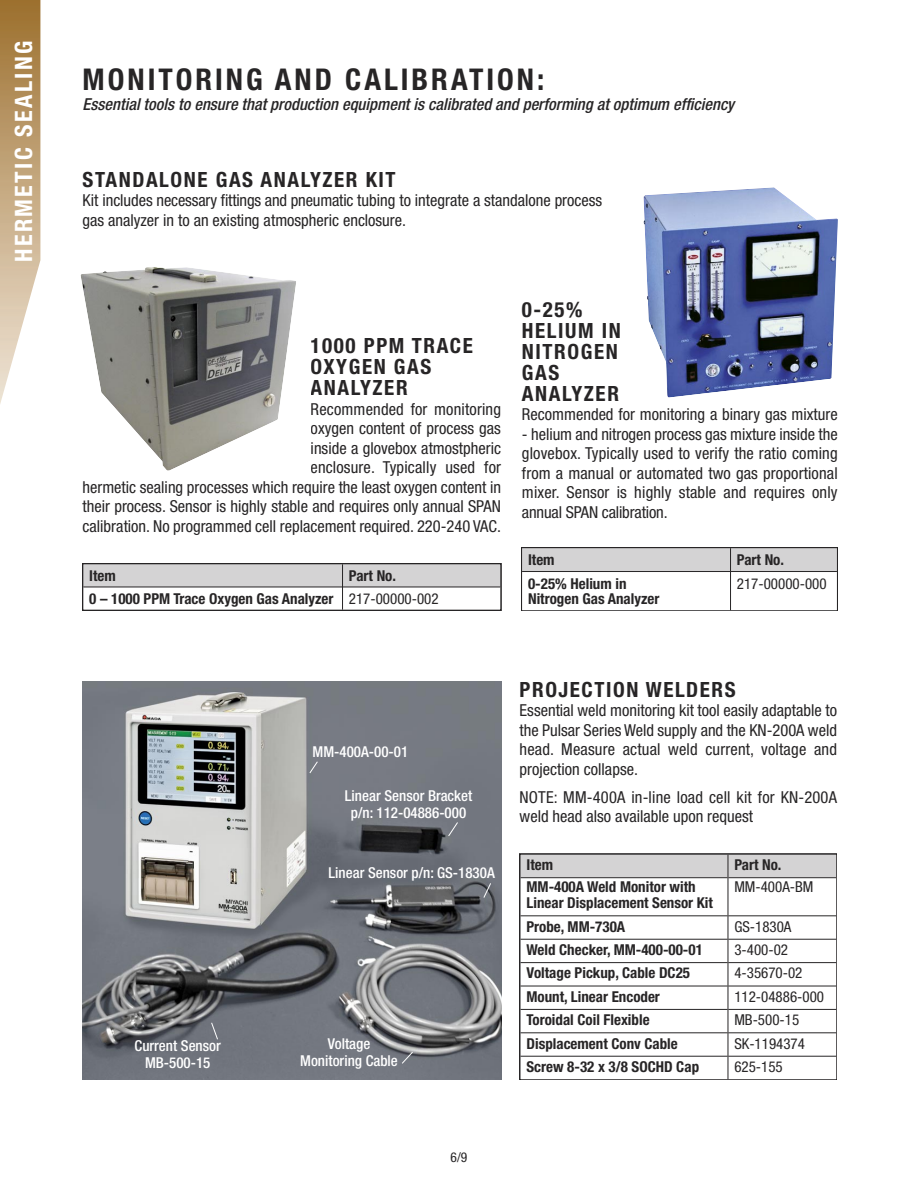
<style>
.page{position:relative;width:918px;height:1188px;background:#fff}
.page>*{position:absolute;margin:0;border:0;box-sizing:border-box;transform-origin:0 0}
.t1{font:700 condensed 30px "Helvetica Neue";letter-spacing:.1em;color:#272526}
.t2{font:700 condensed 24px "Helvetica Neue";letter-spacing:.1em;color:#fff}
.t3{font:700 condensed 21px/21px "Helvetica Neue";letter-spacing:.075em;color:#272526}
.t4{font:condensed 16.5px/19.5px "Helvetica Neue";color:#272526}
.t5{font:italic 500 condensed 16.5px "Helvetica Neue";color:#272526}
.t6{font:700 condensed 15px/23.1px "Helvetica Neue";color:#272526}
.t7{font:500 condensed 15px/16.5px "Helvetica Neue";color:#fff;text-align:center}
.t8{font:condensed 15px "Helvetica Neue";color:#272526}
.t9{font:condensed 13.5px "Helvetica Neue";color:#272526}
.s1{font-weight:400}
</style>
<div class="page">
<img style="left:0;top:0;width:40px;height:404px">
<img style="left:80px;top:267px;width:216px;height:204px">
<img style="left:644px;top:187px;width:194px;height:211px">
<div style="left:83px;top:564px;width:260px;height:23px;background:#d4d3d4"></div>
<div style="left:343px;top:564px;width:158px;height:23px;background:#d4d3d4"></div>
<hr style="left:342px;top:564px;width:1px;height:46px;background:#272526">
<hr style="left:83px;top:587px;width:259px;height:1px;background:#272526">
<hr style="left:343px;top:587px;width:157px;height:1px;background:#272526">
<div style="left:521px;top:547px;width:210px;height:25px;background:#d4d3d4"></div>
<div style="left:731px;top:547px;width:107px;height:25px;background:#d4d3d4"></div>
<div style="left:521px;top:547px;width:317px;height:64px;border:2px solid #272526"></div>
<hr style="left:730px;top:548px;width:1px;height:62px;background:#272526">
<hr style="left:522px;top:571px;width:208px;height:1px;background:#272526">
<hr style="left:731px;top:571px;width:106px;height:1px;background:#272526">
<div style="left:520px;top:854px;width:208px;height:24px;background:#d4d3d4"></div>
<div style="left:728px;top:854px;width:109px;height:24px;background:#d4d3d4"></div>
<div style="left:520px;top:854px;width:317px;height:226px;border:2px solid #272526"></div>
<hr style="left:728px;top:855px;width:1px;height:224px;background:#272526">
<hr style="left:520px;top:877px;width:208px;height:1px;background:#272526">
<hr style="left:728px;top:877px;width:108px;height:1px;background:#272526">
<hr style="left:520px;top:915px;width:208px;height:1px;background:#272526">
<hr style="left:728px;top:915px;width:108px;height:1px;background:#272526">
<hr style="left:520px;top:939px;width:208px;height:1px;background:#272526">
<hr style="left:728px;top:939px;width:108px;height:1px;background:#272526">
<hr style="left:520px;top:962px;width:208px;height:1px;background:#272526">
<hr style="left:728px;top:962px;width:108px;height:1px;background:#272526">
<hr style="left:520px;top:986px;width:208px;height:1px;background:#272526">
<hr style="left:728px;top:986px;width:108px;height:1px;background:#272526">
<hr style="left:520px;top:1009px;width:208px;height:1px;background:#272526">
<hr style="left:728px;top:1009px;width:108px;height:1px;background:#272526">
<hr style="left:520px;top:1032px;width:208px;height:1px;background:#272526">
<hr style="left:728px;top:1032px;width:108px;height:1px;background:#272526">
<hr style="left:520px;top:1056px;width:208px;height:1px;background:#272526">
<hr style="left:728px;top:1056px;width:108px;height:1px;background:#272526">
<img style="left:83px;top:682px;width:418px;height:397px">
<svg style="left:448px;top:821px;width:11px;height:16px"></svg>
<svg style="left:309px;top:761px;width:9px;height:13px"></svg>
<svg style="left:211px;top:1022px;width:8px;height:18px"></svg>
<svg style="left:483px;top:882px;width:9px;height:17px"></svg>
<svg style="left:401px;top:1051px;width:13px;height:13px"></svg>
<h2 class="t2" style="left:15px;top:262px;width:223px;rotate:-90deg">HERMETIC SEALING</h2>
<h1 class="t1" style="left:83px;top:69px;width:463px">MONITORING AND CALIBRATION:</h1>
<p class="t5" style="left:83px;top:98px;width:653px">Essentialtools to ensure that production equipment is calibrated and performing at optimum efficiency</p>
<p class="t3" style="left:83px;top:171px;width:315px">STANDALONE GAS ANALYZER KIT</p>
<p class="t4" style="left:83px;top:192px;width:521px">Kit includes necessary fittings and pneumatic tubing to integrate a standalone process gas analyzer in to an existing atmospheric enclosure.</p>
<p class="t3" style="left:311px;top:337px;width:164px">1000 PPM TRACE<br>OXYGEN GAS<br>ANALYZER</p>
<p class="t4" style="left:83px;top:401px;width:420px;text-align:right">Recommended for monitoring<br>oxygen content of process gas<br>inside a glovebox atmostpheric<br>enclosure. Typically used for<br>hermetic sealing processes which require the least oxygen content in their process. Sensor is highly stable and requires only annual SPAN calibration. No programmed cell replacement required. 220-240 VAC.</p>
<p class="t6" style="left:89px;top:565px;width:351px;text-indent:260px">Part No.<br>0 – 1000 PPM Trace Oxygen Gas Analyzer <span class="s1">217-00000-002</span></p>
<p class="t6" style="left:89px;top:565px;width:28px">Item</p>
<p class="t3" style="left:522px;top:300px;width:100px">0-25%<br>HELIUM IN<br>NITROGEN<br>GAS<br>ANALYZER</p>
<p class="t4" style="left:522px;top:406px;width:317px">Recommended for monitoring a binary gas mixture</p>
<p class="t4" style="left:522px;top:425px;width:317px;text-align:justify">- helium and nitrogen process gas mixture inside the glovebox. Typically used to verify the ratio coming from a manual or automated two gas proportional mixer. Sensor is highly stable and requires only annual SPAN calibration.</p>
<p class="t6" style="left:528px;top:549px;width:28px">Item</p>
<p class="t6" style="left:737px;top:549px;width:49px">Part No.</p>
<p class="t6" style="left:528px;top:577px;width:133px;line-height:15px">0-25% Helium in<br>Nitrogen Gas Analyzer</p>
<p class="t8" style="left:737px;top:578px;width:91px">217-00000-000</p>
<p class="t7" style="left:135px;top:1039px;width:88px">Current Sensor<br>MB-500-15</p>
<p class="t7" style="left:313px;top:745px;width:97px">MM-400A-00-01</p>
<p class="t7" style="left:345px;top:789px;width:129px">Linear Sensor Bracket p/n: 112-04886-000</p>
<p class="t7" style="left:329px;top:866px;width:168px">Linear Sensor p/n: GS-1830A</p>
<p class="t7" style="left:300px;top:1037px;width:99px">Voltage<br>Monitoring Cable</p>
<p class="t3" style="left:520px;top:681px;width:218px">PROJECTION WELDERS</p>
<p class="t4" style="left:520px;top:702px;width:319px;text-align:justify">Essential weld monitoring kit tool easily adaptable to the Pulsar Series Weld supply and the KN-200A weld head. Measure actual weld current, voltage and projection collapse.</p>
<p class="t4" style="left:520px;top:789px;width:319px">NOTE: MM-400A in-line load cell kit for KN-200A weld head also available upon request</p>
<p class="t6" style="left:526px;top:854px;width:28px">Item</p>
<p class="t6" style="left:734px;top:854px;width:49px">Part No.</p>
<p class="t6" style="left:526px;top:879px;width:188px;line-height:16.5px">MM-400A Weld Monitor with<br>Linear Displacement Sensor Kit</p>
<p class="t8" style="left:734px;top:881px;width:81px">MM-400A-BM</p>
<p class="t6" style="left:526px;top:916px;width:100px">Probe, MM-730A</p>
<p class="t8" style="left:734px;top:921px;width:59px">GS-1830A</p>
<p class="t6" style="left:526px;top:939px;width:178px">Weld Checker, MM-400-00-01</p>
<p class="t8" style="left:734px;top:944px;width:55px">3-400-02</p>
<p class="t6" style="left:526px;top:963px;width:165px">Voltage Pickup, Cable DC25</p>
<p class="t8" style="left:734px;top:968px;width:70px">4-35670-02</p>
<p class="t6" style="left:526px;top:986px;width:135px">Mount, Linear Encoder</p>
<p class="t8" style="left:734px;top:991px;width:91px">112-04886-000</p>
<p class="t6" style="left:526px;top:1010px;width:125px">Toroidal Coil Flexible</p>
<p class="t8" style="left:734px;top:1014px;width:66px">MB-500-15</p>
<p class="t6" style="left:526px;top:1033px;width:153px">Displacement Conv Cable</p>
<p class="t8" style="left:734px;top:1038px;width:72px">SK-1194374</p>
<p class="t6" style="left:526px;top:1056px;width:174px">Screw 8-32 x 3/8 SOCHD Cap</p>
<p class="t8" style="left:734px;top:1061px;width:50px">625-155</p>
<p class="t9" style="left:451px;top:1153px;width:18px">6/9</p>
</div>
